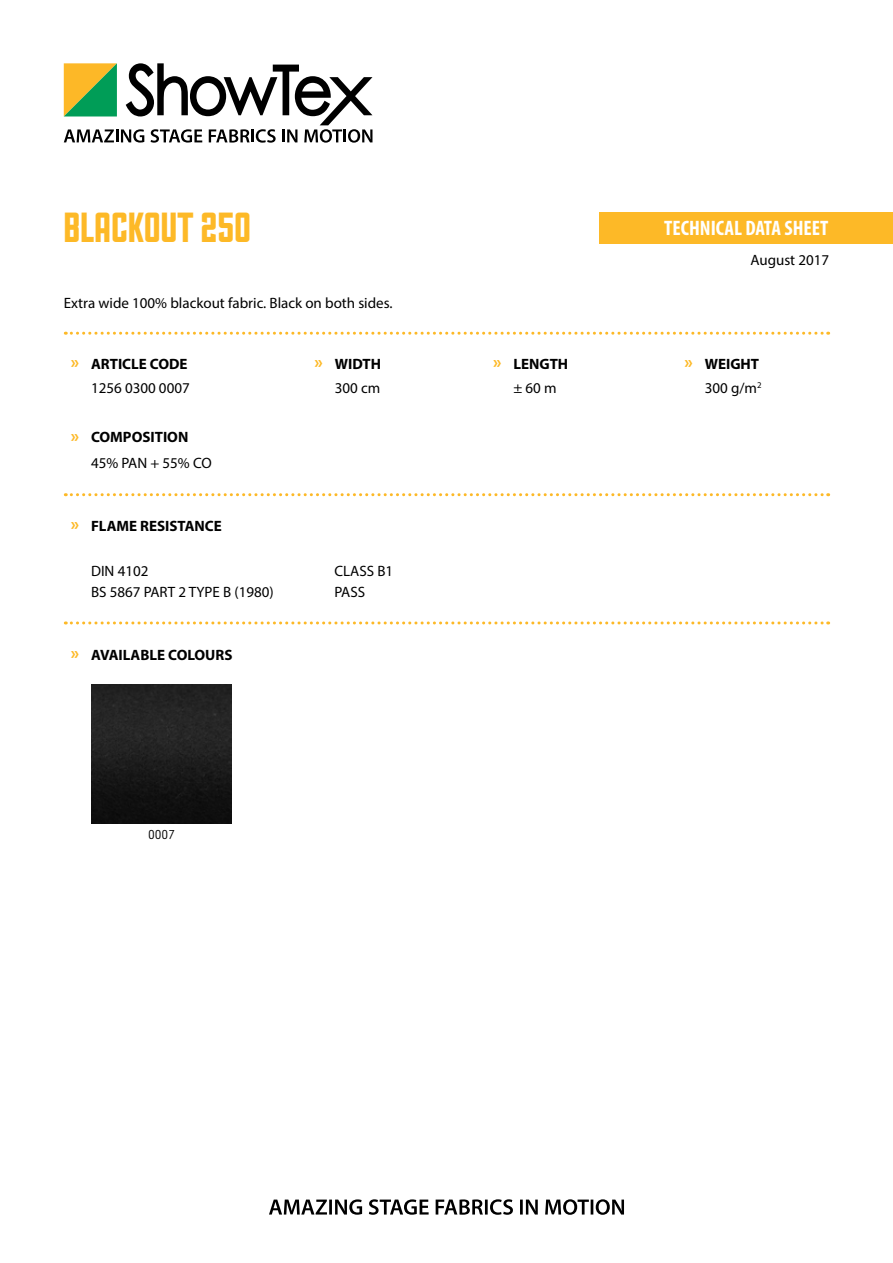
<style>
.page{position:relative;width:893px;height:1263px;background:#fff}
.page>*{position:absolute;margin:0;border:0;box-sizing:border-box;transform-origin:0 0}
.t1{font:42px "Sullivan Fill";letter-spacing:.01em;color:#fdb927}
.t2{font:700 condensed 21px "Myriad Pro";color:#fff}
.t3{font:15px/25.5px "Myriad Pro";color:#000}
.t4{font:700 15px "Myriad Pro";color:#000}
.t5{font:13.5px "Orator Std";color:#000}
.s1{font-size:18px;color:#fdb927}
.s2{font-weight:700;font-size:18px;color:#fdb927}
.s3{font-weight:700}
</style>
<div class="page">
<svg style="left:269px;top:1199px;width:355px;height:16px"></svg>
<svg style="left:64px;top:63px;width:308px;height:80px"></svg>
<svg style="left:65px;top:332px;width:764px;height:3px"></svg>
<svg style="left:65px;top:493px;width:764px;height:3px"></svg>
<svg style="left:65px;top:621px;width:764px;height:3px"></svg>
<div style="left:600px;top:212px;width:293px;height:31px;background:#fdb927"></div>
<img style="left:92px;top:684px;width:139px;height:140px">
<h1 class="t1" style="left:64px;top:208px;width:189px">BLACKOUT 25O</h1>
<p class="t3" style="left:64px;top:289px;width:330px">Extra wide 100% blackout fabric. Black on both sides.</p>
<h2 class="t2" style="left:664px;top:215px;width:166px">TECHNICAL DATA SHEET</h2>
<p class="t3" style="left:750px;top:247px;width:80px">August 2017</p>
<p class="t4" style="left:71px;top:354px;width:118px"><span class="s1">»</span> ARTICLE CODE</p>
<p class="t4" style="left:314px;top:354px;width:68px"><span class="s1">»</span> WIDTH</p>
<p class="t4" style="left:493px;top:354px;width:77px"><span class="s1">»</span> LENGTH</p>
<p class="t4" style="left:684px;top:354px;width:76px"><span class="s1">»</span> WEIGHT</p>
<p class="t3" style="left:91px;top:375px;width:100px">1256 0300 0007</p>
<p class="t3" style="left:335px;top:375px;width:47px">300 cm</p>
<p class="t3" style="left:513px;top:375px;width:45px">± 60 m</p>
<p class="t3" style="left:705px;top:375px;width:58px">300 g/m<sup>2</sup></p>
<p class="t3" style="left:91px;top:424px;width:122px;text-indent:-20px"><span class="s2">»</span> <span class="s3">COMPOSITION<br></span>45% PAN + 55% CO</p>
<p class="t4" style="left:71px;top:516px;width:153px"><span class="s1">»</span> FLAME RESISTANCE</p>
<p class="t3" style="left:91px;top:558px;width:59px">DIN 4102</p>
<p class="t3" style="left:334px;top:558px;width:60px">CLASS B1</p>
<p class="t3" style="left:91px;top:579px;width:184px">BS 5867 PART 2 TYPE B (1980)</p>
<p class="t3" style="left:334px;top:579px;width:32px">PASS</p>
<p class="t4" style="left:71px;top:645px;width:163px"><span class="s1">»</span> AVAILABLE COLOURS</p>
<p class="t5" style="left:147px;top:825px;width:30px">0007</p>
</div>
